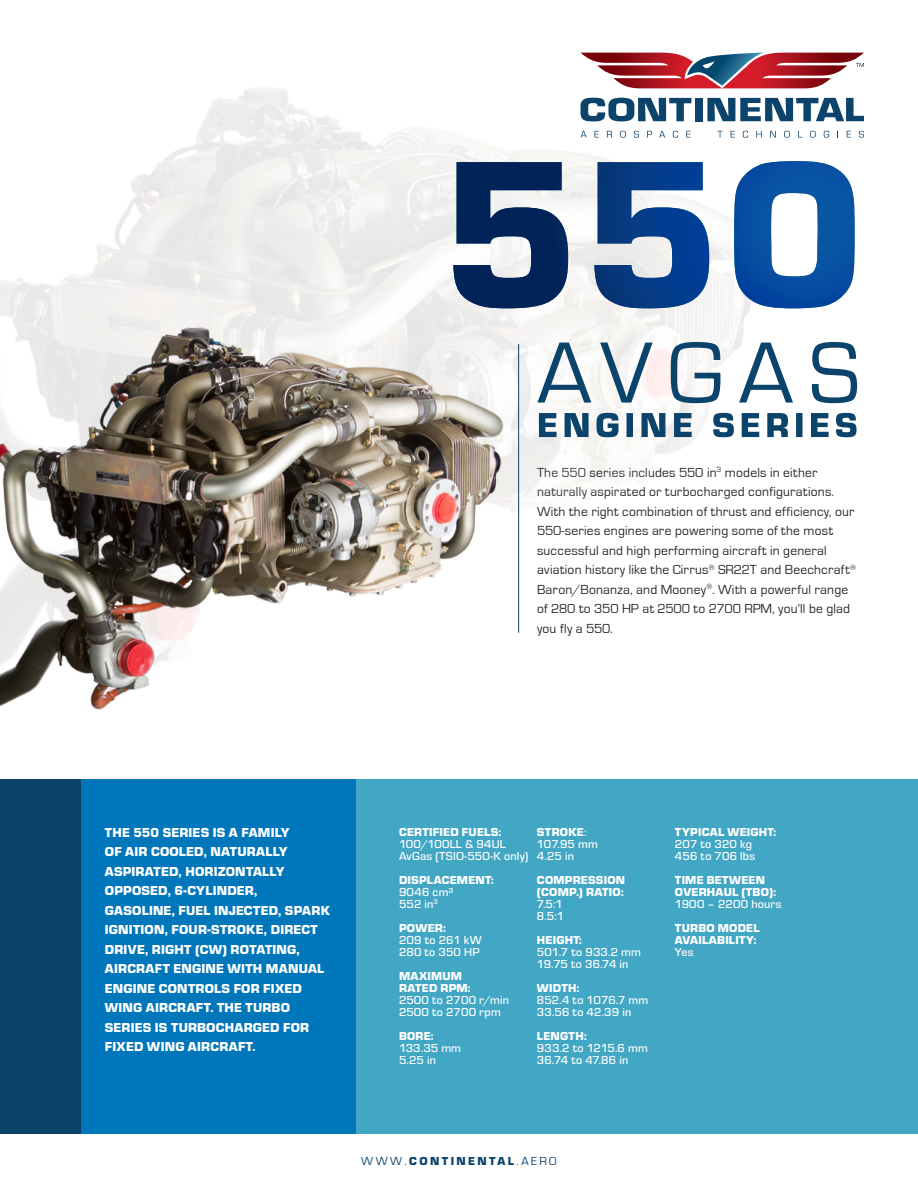
<style>
.page{position:relative;width:918px;height:1188px;background:#fff}
.page>*{position:absolute;margin:0;border:0;box-sizing:border-box;transform-origin:0 0}
.t1{font:13.5px/19.5px "Eurostile";letter-spacing:.015em;color:#24282a}
.t2{font:900 13.5px/19.5px "Eurostile";letter-spacing:.015em;color:#fff}
.t3{font:500 12px "Eurostile";letter-spacing:.01em;color:#fff}
.t4{font:900 12px "Eurostile";letter-spacing:.02em;color:#fff}
.t5{font:900 12px "Eurostile";letter-spacing:.2em;color:#0c436a}
.s1{font-weight:500}
.s2{font-weight:400}
</style>
<div class="page">
<div style="left:286px;top:779px;width:632px;height:355px;background:#42a7c5"></div>
<img style="left:0;top:88px;width:751px;height:693px">
<svg style="left:453px;top:161px;width:402px;height:147px"></svg>
<svg style="left:539px;top:413px;width:318px;height:24px"></svg>
<svg style="left:537px;top:342px;width:320px;height:61px"></svg>
<svg style="left:580px;top:98px;width:111px;height:23px"></svg>
<div style="left:695px;top:98px;width:8px;height:23px;background:#0c436a"></div>
<svg style="left:707px;top:98px;width:157px;height:23px"></svg>
<svg style="left:581px;top:131px;width:6px;height:7px"></svg>
<svg style="left:594px;top:131px;width:5px;height:7px"></svg>
<svg style="left:607px;top:131px;width:5px;height:7px"></svg>
<svg style="left:620px;top:131px;width:6px;height:7px"></svg>
<svg style="left:634px;top:131px;width:5px;height:7px"></svg>
<svg style="left:647px;top:131px;width:5px;height:7px"></svg>
<svg style="left:659px;top:131px;width:6px;height:7px"></svg>
<svg style="left:673px;top:131px;width:5px;height:7px"></svg>
<svg style="left:686px;top:131px;width:5px;height:7px"></svg>
<svg style="left:718px;top:131px;width:5px;height:7px"></svg>
<svg style="left:731px;top:131px;width:4px;height:7px"></svg>
<svg style="left:743px;top:131px;width:5px;height:7px"></svg>
<svg style="left:756px;top:131px;width:6px;height:7px"></svg>
<svg style="left:770px;top:131px;width:6px;height:7px"></svg>
<svg style="left:784px;top:131px;width:6px;height:7px"></svg>
<svg style="left:798px;top:131px;width:4px;height:7px"></svg>
<svg style="left:810px;top:131px;width:6px;height:7px"></svg>
<svg style="left:824px;top:131px;width:5px;height:7px"></svg>
<svg style="left:847px;top:131px;width:4px;height:7px"></svg>
<svg style="left:859px;top:131px;width:5px;height:7px"></svg>
<svg style="left:581px;top:52px;width:283px;height:36px"></svg>
<hr style="left:518px;top:344px;width:1px;height:289px;background:#0c436a">
<img style="left:0;top:317px;width:509px;height:427px">
<div style="left:21px;top:779px;width:334px;height:355px;background:#0076bb"></div>
<div style="left:0;top:779px;width:81px;height:355px;background:#0c436a"></div>
<p class="t1" style="left:537px;top:463px;width:320px">The 550 series includes 550 in<sup>3</sup> models in either naturally aspirated or turbocharged configurations.<br>With the right combination of thrust and efficiency, our 550-series engines are powering some of the most successful and high performing aircraft in general aviation history like the Cirrus<sup>®</sup> SR22T and Beechcraft<sup>® </sup>Baron/Bonanza, and Mooney<sup>®</sup>. With a powerful range of 280 to 350 HP at 2500 to 2700 RPM, you’ll be glad you fly a 550.</p>
<p class="t2" style="left:105px;top:822px;width:186px">THE 550 SERIES IS A FAMILY</p>
<p class="t2" style="left:105px;top:841px;width:227px">OF AIR COOLED, NATURALLY<br>ASPIRATED, HORIZONTALLY<br>OPPOSED, 6-CYLINDER,<br>GASOLINE, FUEL INJECTED, SPARK<br>IGNITION, FOUR-STROKE, DIRECT<br>DRIVE, RIGHT (CW) ROTATING,<br>AIRCRAFT ENGINE WITH MANUAL<br>ENGINE CONTROLS FOR FIXED<br>WING AIRCRAFT. THE TURBO<br>SERIES IS TURBOCHARGED FOR<br>FIXED WING AIRCRAFT.</p>
<p class="t4" style="left:399px;top:823px;width:104px">CERTIFIED FUELS:</p>
<p class="t3" style="left:399px;top:836px;width:108px">100/100LL &amp; 94UL</p>
<p class="t3" style="left:399px;top:848px;width:131px">AvGas (TSIO-550-K only)</p>
<p class="t4" style="left:399px;top:871px;width:96px">DISPLACEMENT:</p>
<p class="t3" style="left:399px;top:884px;width:56px">9046 cm³</p>
<p class="t3" style="left:399px;top:896px;width:40px">552 in<sup>3</sup></p>
<p class="t4" style="left:399px;top:919px;width:48px">POWER:</p>
<p class="t3" style="left:399px;top:932px;width:84px">209 to 261 kW</p>
<p class="t3" style="left:399px;top:944px;width:82px">280 to 350 HP</p>
<p class="t4" style="left:399px;top:967px;width:65px">MAXIMUM</p>
<p class="t4" style="left:399px;top:979px;width:73px">RATED RPM:</p>
<p class="t3" style="left:399px;top:992px;width:112px">2500 to 2700 r/min</p>
<p class="t3" style="left:399px;top:1004px;width:103px">2500 to 2700 rpm</p>
<p class="t4" style="left:399px;top:1027px;width:36px">BORE:</p>
<p class="t3" style="left:399px;top:1040px;width:64px">133.35 mm</p>
<p class="t3" style="left:399px;top:1052px;width:38px">5.25 in</p>
<p class="t4" style="left:537px;top:823px;width:51px">STROKE<span class="s1">:</span></p>
<p class="t3" style="left:537px;top:836px;width:62px">107.95 mm</p>
<p class="t3" style="left:537px;top:848px;width:39px">4.25 in</p>
<p class="t4" style="left:537px;top:871px;width:90px">COMPRESSION</p>
<p class="t4" style="left:537px;top:883px;width:88px">(COMP.) RATIO:</p>
<p class="t3" style="left:537px;top:896px;width:27px">7.5:1</p>
<p class="t3" style="left:537px;top:908px;width:29px">8.5:1</p>
<p class="t4" style="left:537px;top:931px;width:47px">HEIGHT:</p>
<p class="t3" style="left:537px;top:944px;width:106px">501.7 to 933.2 mm</p>
<p class="t3" style="left:537px;top:956px;width:93px">19.75 to 36.74 in</p>
<p class="t4" style="left:537px;top:979px;width:44px">WIDTH:</p>
<p class="t3" style="left:537px;top:992px;width:113px">852.4 to 1076.7 mm</p>
<p class="t3" style="left:537px;top:1004px;width:96px">33.56 to 42.39 in</p>
<p class="t4" style="left:537px;top:1027px;width:51px">LENGTH:</p>
<p class="t3" style="left:537px;top:1040px;width:112px">933.2 to 1215.6 mm</p>
<p class="t3" style="left:537px;top:1052px;width:93px">36.74 to 47.86 in</p>
<p class="t4" style="left:675px;top:823px;width:103px">TYPICAL WEIGHT:</p>
<p class="t3" style="left:675px;top:836px;width:79px">207 to 320 kg</p>
<p class="t3" style="left:675px;top:848px;width:82px">456 to 706 lbs</p>
<p class="t4" style="left:675px;top:871px;width:92px">TIME BETWEEN</p>
<p class="t4" style="left:675px;top:883px;width:103px">OVERHAUL (TBO):</p>
<p class="t3" style="left:675px;top:896px;width:108px">1900 – 2200 hours</p>
<p class="t4" style="left:675px;top:919px;width:86px">TURBO MODEL</p>
<p class="t4" style="left:675px;top:931px;width:83px">AVAILABILITY:</p>
<p class="t3" style="left:675px;top:944px;width:20px">Yes</p>
<p class="t5" style="left:361px;top:1152px;width:197px"><span class="s2">WWW.</span>CONTINENTAL<span class="s2">.AERO</span></p>
</div>
